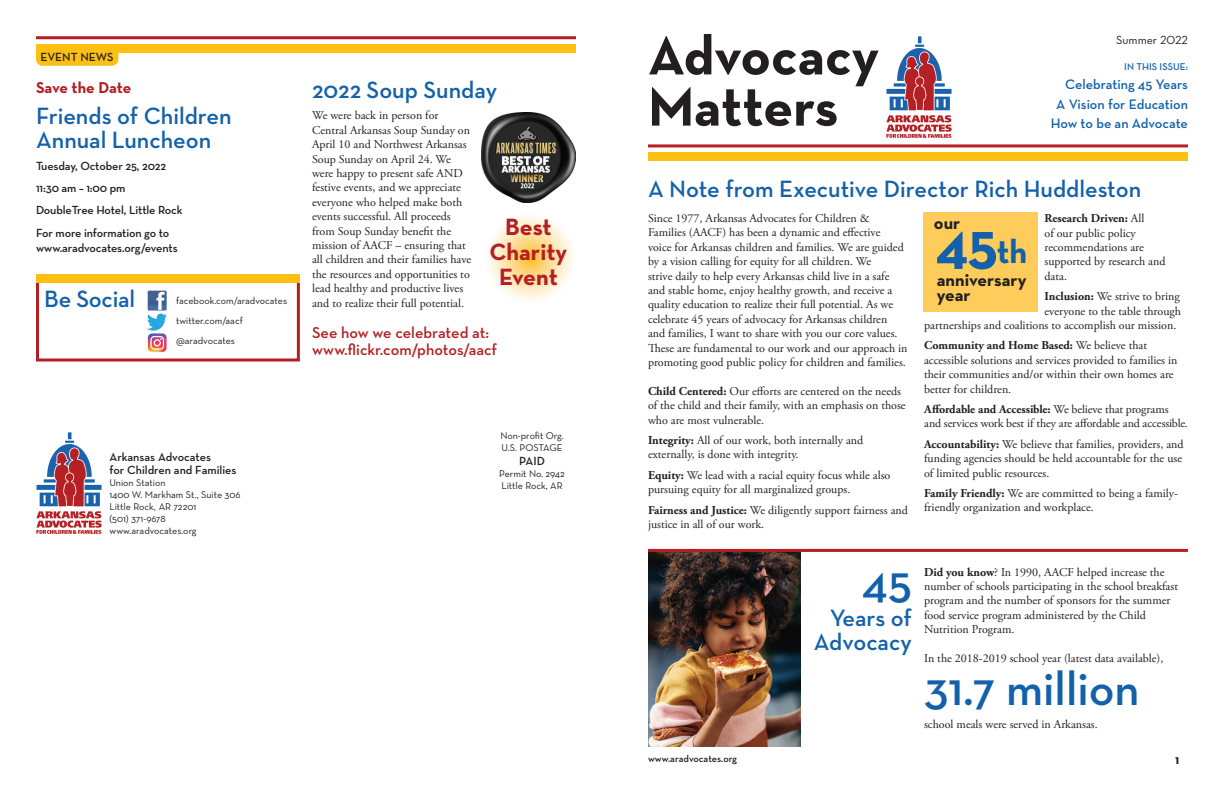
<style>
.page{position:relative;width:1224px;height:792px;background:#fff}
.page>*{position:absolute;margin:0;border:0;box-sizing:border-box;transform-origin:0 0}
.t1{font:700 60px "Neutra Text";color:#1361ab}
.t2{font:700 56px/51.2px "Neutra Text";color:#231f20}
.t3{font:600 48px "Neutra Text";color:#1361ab}
.t4{font:600 24px/24px "Neutra Text";color:#1361ab}
.t5{font:700 24px/25.2px "Neutra Text";color:#b51f23;text-align:center}
.t6{font:700 18px/15px "Neutra Text";color:#231f20}
.t7{font:600 16px/17px "Neutra Text";color:#b51f23}
.t8{font:700 16px "Neutra Text";letter-spacing:-.01em;color:#b51f23}
.t9{font:600 14px/19.2px "Neutra Text";color:#1361ab;text-align:right}
.t10{font:12px/14.4px "Adobe Garamond Pro";color:#231f20}
.t11{font:600 12px/22.2px "Neutra Text";letter-spacing:-.01em;color:#231f20}
.t12{font:12px "Neutra Text Book Alt";color:#231f20}
.t13{font:10px/12px "Neutra Text";color:#231f20}
.t14{font:600 10px "Neutra Text";color:#231f20}
.t15{font:600 10px "Neutra Text";color:#1361ab}
.t16{font:10px "Neutra Disp Titling";color:#231f20}
.s1{font-weight:700}
.s2{font-size:33.6px}
</style>
<div class="page">
<svg style="left:484px;top:212px;width:92px;height:92px"></svg>
<img style="left:887px;top:36px;width:65px;height:102px">
<img style="left:36px;top:432px;width:66px;height:102px">
<hr style="left:648px;top:144px;width:540px;height:3px;background:#b51f23">
<div style="left:648px;top:152px;width:540px;height:9px;background:#fdbf11"></div>
<hr style="left:36px;top:36px;width:540px;height:3px;background:#b51f23">
<div style="left:36px;top:44px;width:540px;height:9px;background:#fdbf11"></div>
<svg style="left:36px;top:53px;width:82px;height:13px"></svg>
<div style="left:36px;top:281px;width:264px;height:81px;border:3px solid #b51f23"></div>
<img style="left:147px;top:313px;width:20px;height:18px">
<svg style="left:148px;top:333px;width:19px;height:19px"></svg>
<img style="left:147px;top:290px;width:20px;height:21px">
<div style="left:36px;top:275px;width:264px;height:8px;background:#fdbf11"></div>
<img style="left:481px;top:112px;width:95px;height:91px">
<div style="left:923px;top:213px;width:114px;height:99px;background:#fecc5b"></div>
<img style="left:648px;top:552px;width:153px;height:195px">
<hr style="left:648px;top:549px;width:540px;height:3px;background:#b51f23">
<p class="t11" style="left:40px;top:45px;width:75px">EVENT NEWS</p>
<h3 class="t8" style="left:36px;top:77px;width:97px">Save the Date</h3>
<h3 class="t4" style="left:36px;top:103px;width:197px">Friends of Children<br>Annual Luncheon</h3>
<p class="t11" style="left:36px;top:155px;width:148px">Tuesday, October 25, 2022<br>11:30 am – 1:00 pm<br>DoubleTree Hotel, Little Rock<br>For more information go to</p>
<p class="t11" style="left:36px;top:236px;width:143px">www.aradvocates.org/events</p>
<h3 class="t4" style="left:44px;top:287px;width:92px">Be Social</h3>
<p class="t13" style="left:176px;top:290px;width:113px;line-height:20px">facebook.com/aradvocates twitter.com/aacf @aradvocates</p>
<h3 class="t4" style="left:312px;top:77px;width:187px">2022 Soup Sunday</h3>
<p class="t10" style="left:312px;top:109px;width:161px">We were back in person for<br>Central Arkansas Soup Sunday on<br>April 10 and Northwest Arkansas<br>Soup Sunday on April 24. We were happy to present safe AND festive events, and we appreciate everyone who helped make both events successful. All proceeds from Soup Sunday benefit the mission of AACF – ensuring that all children and their families have the resources and opportunities to lead healthy and productive lives and to realize their full potential.</p>
<h3 class="t7" style="left:312px;top:324px;width:187px">See how we celebrated at: www.flickr.com/photos/aacf</h3>
<h3 class="t5" style="left:490px;top:214px;width:79px">Best<br>Charity<br>Event</h3>
<p class="t11" style="left:109px;top:451px;width:129px;line-height:13px">Arkansas Advocates<br>for Children and Families</p>
<p class="t13" style="left:109px;top:477px;width:133px">Union Station<br>1400 W. Markham St., Suite 306<br>Little Rock, AR 72201<br>(501) 371-9678 www.aradvocates.org</p>
<p class="t13" style="left:500px;top:429px;width:65px">Non-profit Org.<br>U.S. POSTAGE</p>
<p class="t11" style="left:519px;top:450px;width:27px">PAID</p>
<p class="t13" style="left:499px;top:468px;width:67px">Permit No. 2942<br>Little Rock, AR</p>
<h2 class="t2" style="left:648px;top:29px;width:233px">Advocacy<br>Matters</h2>
<p class="t12" style="left:1116px;top:33px;width:73px">Summer 2022</p>
<p class="t15" style="left:1124px;top:61px;width:65px">IN THIS ISSUE:</p>
<p class="t9" style="left:1051px;top:75px;width:139px">Celebrating 45 Years<br>A Vision for Education<br>How to be an Advocate</p>
<h3 class="t4" style="left:648px;top:176px;width:495px">A Note from Executive Director Rich Huddleston</h3>
<p class="t10" style="left:648px;top:212px;width:261px">Since 1977, Arkansas Advocates for Children &amp; Families (AACF) has been a dynamic and effective<br>voice for Arkansas children and families. We are guided by a vision calling for equity for all children. We<br>strive daily to help every Arkansas child live in a safe and stable home, enjoy healthy growth, and receive a quality education to realize their full potential. As we celebrate 45 years of advocacy for Arkansas children and families, I want to share with you our core values.<br>These are fundamental to our work and our approach in promoting good public policy for children and families.</p>
<p class="t10" style="left:648px;top:384px;width:259px"><span class="s1">Child Centered:</span> Our efforts are centered on the needs of the child and their family, with an emphasis on those who are most vulnerable.</p>
<p class="t10" style="left:648px;top:434px;width:217px"><span class="s1">Integrity:</span> All of our work, both internally and externally, is done with integrity.</p>
<p class="t10" style="left:648px;top:468px;width:244px"><span class="s1">Equity:</span> We lead with a racial equity focus while also pursuing equity for all marginalized groups.</p>
<p class="t10" style="left:648px;top:503px;width:261px"><span class="s1">Fairness and Justice:</span> We diligently support fairness and justice in all of our work.</p>
<p class="t10" style="left:1045px;top:212px;width:123px"><span class="s1">Research Driven:</span> All<br>of our public policy recommendations are supported by research and data.</p>
<p class="t10" style="left:1045px;top:290px;width:137px"><span class="s1">Inclusion:</span> We strive to bring</p>
<p class="t10" style="left:1045px;top:304px;width:138px">everyone to the table through</p>
<p class="t10" style="left:924px;top:318px;width:254px">partnerships and coalitions to accomplish our mission.</p>
<p class="t10" style="left:924px;top:339px;width:255px"><span class="s1">Community and Home Based:</span> We believe that accessible solutions and services provided to families in their communities and/or within their own homes are better for children.</p>
<p class="t10" style="left:924px;top:402px;width:265px"><span class="s1">Affordable and Accessible:</span> We believe that programs and services work best if they are affordable and accessible.</p>
<p class="t10" style="left:924px;top:437px;width:261px"><span class="s1">Accountability:</span> We believe that families, providers, and funding agencies should be held accountable for the use of limited public resources.</p>
<p class="t10" style="left:924px;top:486px;width:255px"><span class="s1">Family Friendly:</span> We are committed to being a family&shy;friendly organization and workplace.</p>
<h3 class="t6" style="left:934px;top:215px;width:28px">our</h3>
<h1 class="t1" style="left:936px;top:205px;width:93px">45<span class="s2">th</span></h1>
<h3 class="t6" style="left:937px;top:272px;width:91px">anniversary year</h3>
<h3 class="t3" style="left:862px;top:552px;width:51px">45</h3>
<h3 class="t4" style="left:814px;top:605px;width:99px;text-align:right">Years of<br>Advocacy</h3>
<p class="t10" style="left:924px;top:565px;width:255px"><span class="s1">Did you know</span>? In 1990, AACF helped increase the number of schools participating in the school breakfast program and the number of sponsors for the summer food service program administered by the Child Nutrition Program.</p>
<p class="t10" style="left:924px;top:651px;width:241px">In the 2018-2019 school year (latest data available),</p>
<h3 class="t3" style="left:924px;top:659px;width:217px">31.7 million</h3>
<p class="t10" style="left:924px;top:717px;width:175px">school meals were served in Arkansas.</p>
<p class="t14" style="left:648px;top:753px;width:91px">www.aradvocates.org</p>
<p class="t16" style="left:1175px;top:754px;width:5px">1</p>
</div>
